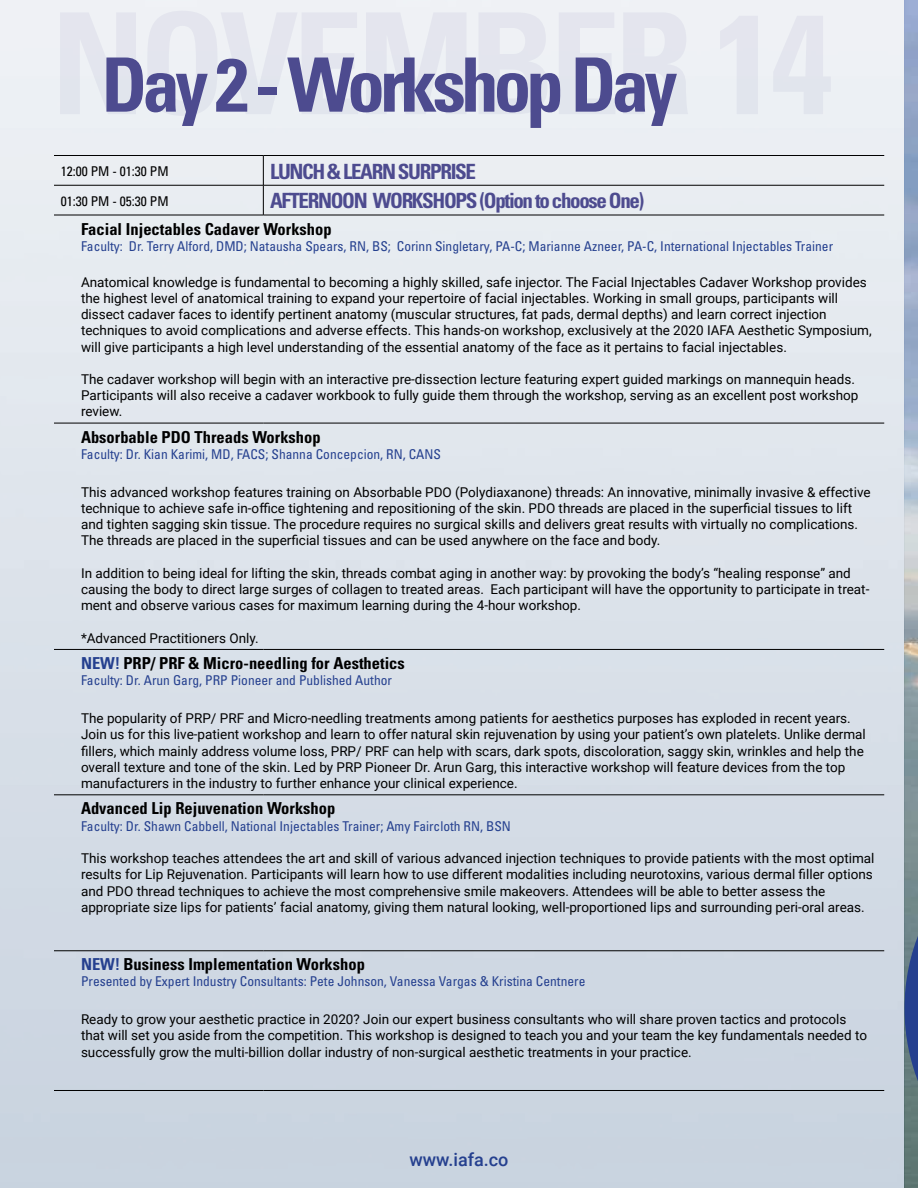
<style>
.page{position:relative;width:918px;height:1188px;background:#fff}
.page>*{position:absolute;margin:0;border:0;box-sizing:border-box;transform-origin:0 0}
.t1{font:700 condensed 141px "Univers";letter-spacing:-.04em;color:#4d4b8f}
.t2{font:700 condensed 75px "Univers";letter-spacing:-.065em;color:#4d4b8f}
.t3{font:700 condensed 21px "Univers";letter-spacing:-.065em;color:#4d4b8f}
.t4{font:500 18px "Roboto";color:#25408f}
.t5{font:700 condensed 16.5px "Univers";color:#000}
.t6{font:13.5px/16.2px "Roboto";color:#000}
.t7{font:condensed 13.5px "Univers";color:#25408f}
.t8{font:condensed 13.5px "Univers";color:#000}
.s1{color:#25408f}
</style>
<div class="page">
<img style="left:0;top:0;width:918px;height:1188px">
<hr style="left:54px;top:155px;width:209px;height:1px;background:#000">
<hr style="left:263px;top:155px;width:621px;height:1px;background:#000">
<svg style="left:263px;top:156px;width:1px;height:29px"></svg>
<hr style="left:54px;top:185px;width:209px;height:1px;background:#000">
<hr style="left:263px;top:185px;width:621px;height:1px;background:#000">
<hr style="left:263px;top:185px;width:1px;height:30px;background:#000">
<hr style="left:54px;top:215px;width:209px;height:1px;background:#000">
<hr style="left:263px;top:215px;width:621px;height:1px;background:#000">
<hr style="left:54px;top:423px;width:209px;height:1px;background:#000">
<hr style="left:263px;top:423px;width:621px;height:1px;background:#000">
<hr style="left:54px;top:649px;width:209px;height:1px;background:#000">
<hr style="left:263px;top:649px;width:621px;height:1px;background:#000">
<hr style="left:54px;top:795px;width:209px;height:1px;background:#000">
<hr style="left:263px;top:795px;width:621px;height:1px;background:#000">
<hr style="left:54px;top:951px;width:209px;height:1px;background:#000">
<hr style="left:263px;top:951px;width:621px;height:1px;background:#000">
<hr style="left:54px;top:1090px;width:209px;height:1px;background:#000">
<hr style="left:263px;top:1090px;width:621px;height:1px;background:#000">
<svg style="left:905px;top:804px;width:13px;height:384px;background:#597186"></svg>
<h1 class="t1" style="left:51px;top:-22px;width:783px">NOVEMBER 14</h1>
<h2 class="t2" style="left:102px;top:39px;width:578px">Day 2 - Workshop Day</h2>
<p class="t8" style="left:61px;top:163px;width:109px">12:00 PM - 01:30 PM</p>
<h3 class="t3" style="left:270px;top:158px;width:207px">LUNCH &amp; LEARN SURPRISE</h3>
<p class="t8" style="left:61px;top:192px;width:109px">01:30 PM - 05:30 PM</p>
<h3 class="t3" style="left:270px;top:188px;width:376px">AFTERNOON WORKSHOPS (Option to choose One)</h3>
<p class="t5" style="left:81px;top:219px;width:252px">Facial Injectables Cadaver Workshop</p>
<p class="t7" style="left:81px;top:237px;width:754px">Faculty: Dr. Terry Alford, DMD; Natausha Spears, RN, BS; Corinn Singletary, PA-C; Marianne Azneer, PA-C, International Injectables Trainer</p>
<p class="t6" style="left:81px;top:273px;width:792px">Anatomical knowledge is fundamental to becoming a highly skilled, safe injector. The Facial Injectables Cadaver Workshop provides the highest level of anatomical training to expand your repertoire of facial injectables. Working in small groups, participants will dissect cadaver faces to identify pertinent anatomy (muscular structures, fat pads, dermal depths) and learn correct injection techniques to avoid complications and adverse effects. This hands-on workshop, exclusively at the 2020 IAFA Aesthetic Symposium, will give participants a high level understanding of the essential anatomy of the face as it pertains to facial injectables.</p>
<p class="t6" style="left:81px;top:371px;width:779px">The cadaver workshop will begin with an interactive pre-dissection lecture featuring expert guided markings on mannequin heads.<br>Participants will also receive a cadaver workbook to fully guide them through the workshop, serving as an excellent post workshop review.</p>
<p class="t5" style="left:81px;top:427px;width:241px">Absorbable PDO Threads Workshop</p>
<p class="t7" style="left:81px;top:446px;width:362px">Faculty: Dr. Kian Karimi, MD, FACS; Shanna Concepcion, RN, CANS</p>
<p class="t6" style="left:81px;top:483px;width:791px">This advanced workshop features training on Absorbable PDO (Polydiaxanone) threads: An innovative, minimally invasive &amp; effective technique to achieve safe in-office tightening and repositioning of the skin. PDO threads are placed in the superficial tissues to lift and tighten sagging skin tissue. The procedure requires no surgical skills and delivers great results with virtually no complications.<br>The threads are placed in the superficial tissues and can be used anywhere on the face and body.</p>
<p class="t6" style="left:81px;top:564px;width:790px">In addition to being ideal for lifting the skin, threads combat aging in another way: by provoking the body’s “healing response” and causing the body to direct large surges of collagen to treated areas. Each participant will have the opportunity to participate in treat&shy;ment and observe various cases for maximum learning during the 4-hour workshop.</p>
<p class="t6" style="left:81px;top:629px;width:179px">*Advanced Practitioners Only.</p>
<p class="t5" style="left:81px;top:653px;width:325px"><span class="s1">NEW!</span> PRP/ PRF &amp; Micro-needling for Aesthetics</p>
<p class="t7" style="left:81px;top:672px;width:313px">Faculty: Dr. Arun Garg, PRP Pioneer and Published Author</p>
<p class="t6" style="left:81px;top:710px;width:786px">The popularity of PRP/ PRF and Micro-needling treatments among patients for aesthetics purposes has exploded in recent years.<br>Join us for this live-patient workshop and learn to offer natural skin rejuvenation by using your patient’s own platelets. Unlike dermal fillers, which mainly address volume loss, PRP/ PRF can help with scars, dark spots, discoloration, saggy skin, wrinkles and help the overall texture and tone of the skin. Led by PRP Pioneer Dr. Arun Garg, this interactive workshop will feature devices from the top manufacturers in the industry to further enhance your clinical experience.</p>
<p class="t5" style="left:81px;top:798px;width:256px">Advanced Lip Rejuvenation Workshop</p>
<p class="t7" style="left:81px;top:817px;width:431px">Faculty: Dr. Shawn Cabbell, National Injectables Trainer; Amy Faircloth RN, BSN</p>
<p class="t6" style="left:81px;top:850px;width:795px">This workshop teaches attendees the art and skill of various advanced injection techniques to provide patients with the most optimal results for Lip Rejuvenation. Participants will learn how to use different modalities including neurotoxins, various dermal filler options and PDO thread techniques to achieve the most comprehensive smile makeovers. Attendees will be able to better assess the appropriate size lips for patients’ facial anatomy, giving them natural looking, well-proportioned lips and surrounding peri-oral areas.</p>
<p class="t5" style="left:81px;top:954px;width:285px"><span class="s1">NEW!</span> Business Implementation Workshop</p>
<p class="t7" style="left:81px;top:973px;width:506px">Presented by Expert Industry Consultants: Pete Johnson, Vanessa Vargas &amp; Kristina Centnere</p>
<p class="t6" style="left:81px;top:1011px;width:788px">Ready to grow your aesthetic practice in 2020? Join our expert business consultants who will share proven tactics and protocols that will set you aside from the competition. This workshop is designed to teach you and your team the key fundamentals needed to successfully grow the multi-billion dollar industry of non-surgical aesthetic treatments in your practice.</p>
<h3 class="t4" style="left:409px;top:1147px;width:101px">www.iafa.co</h3>
</div>
